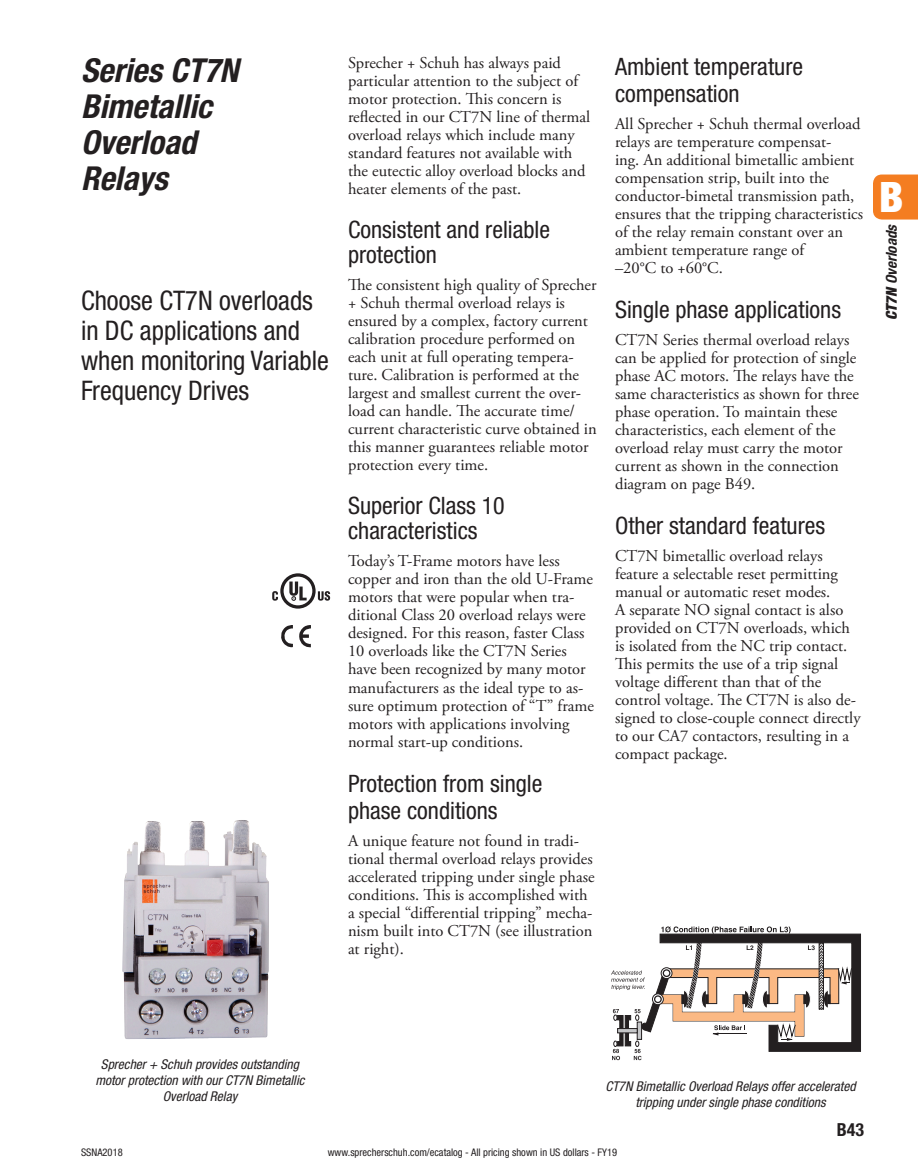
<style>
.page{position:relative;width:918px;height:1175px;background:#fff}
.page>*{position:absolute;margin:0;border:0;box-sizing:border-box;transform-origin:0 0}
.t1{font:900 condensed 42px "Helvetica Neue";color:#fff}
.t2{font:italic 700 condensed 33px/36px "Helvetica Neue";color:#231f20}
.t3{font:condensed 27px/30px "Helvetica Neue";color:#231f20}
.t4{font:condensed 24px/25.5px "Helvetica Neue";color:#231f20}
.t5{font:700 condensed 18px "Helvetica Neue";color:#231f20}
.t6{font:16.5px/18px "Adobe Garamond Pro";color:#231f20}
.t7{font:italic 700 condensed 15px "Helvetica Neue";color:#231f20}
.t8{font:italic condensed 13.5px/16.2px "Helvetica Neue";color:#231f20;text-align:center}
.t9{font:condensed 10.5px "Helvetica Neue";color:#231f20}
.s1{font-weight:900}
</style>
<div class="page">
<div style="left:873px;top:174px;width:45px;height:45px;background:#f47d21"></div>
<svg style="left:281px;top:625px;width:30px;height:22px"></svg>
<img style="left:122px;top:820px;width:147px;height:219px">
<svg style="left:272px;top:573px;width:58px;height:35px"></svg>
<svg style="left:611px;top:926px;width:250px;height:134px"></svg>
<h2 class="t2" style="left:81px;top:52px;width:159px">Series CT7N<br>Bimetallic<br>Overload<br>Relays</h2>
<h3 class="t3" style="left:81px;top:285px;width:249px">Choose CT7N overloads in DC applications and when monitoring Variable<br>Frequency Drives</h3>
<p class="t6" style="left:348px;top:55px;width:244px">Sprecher + Schuh has always paid particular attention to the subject of motor protection. This concern is reflected in our CT7N line of thermal overload relays which include many standard features not available with the eutectic alloy overload blocks and heater elements of the past.</p>
<h3 class="t4" style="left:348px;top:216px;width:204px">Consistent and reliable protection</h3>
<p class="t6" style="left:348px;top:277px;width:250px">The consistent high quality of Sprecher + Schuh thermal overload relays is ensured by a complex, factory current calibration procedure performed on each unit at full operating tempera&shy;ture. Calibration is performed at the largest and smallest current the over&shy;load can handle. The accurate time/ current characteristic curve obtained in this manner guarantees reliable motor protection every time.</p>
<h3 class="t4" style="left:348px;top:492px;width:158px">Superior Class 10 characteristics</h3>
<p class="t6" style="left:348px;top:553px;width:248px">Today’s T-Frame motors have less copper and iron than the old U-Frame motors that were popular when tra&shy;ditional Class 20 overload relays were designed. For this reason, faster Class 10 overloads like the CT7N Series have been recognized by many motor manufacturers as the ideal type to as&shy;sure optimum protection of “T” frame motors with applications involving normal start-up conditions.</p>
<h3 class="t4" style="left:348px;top:769px;width:196px;line-height:27px">Protection from single phase conditions</h3>
<p class="t6" style="left:348px;top:832px;width:248px">A unique feature not found in tradi&shy;tional thermal overload relays provides accelerated tripping under single phase conditions. This is accomplished with a special “differential tripping” mecha&shy;nism built into CT7N (see illustration at right).</p>
<h3 class="t4" style="left:615px;top:53px;width:190px;line-height:27px">Ambient temperature compensation</h3>
<p class="t6" style="left:615px;top:116px;width:250px">All Sprecher + Schuh thermal overload relays are temperature compensat-<br>ing. An additional bimetallic ambient compensation strip, built into the conductor-bimetal transmission path, ensures that the tripping characteristics of the relay remain constant over an ambient temperature range of<br>–20°C to +60°C.</p>
<h3 class="t4" style="left:615px;top:297px;width:228px">Single phase applications</h3>
<p class="t6" style="left:615px;top:332px;width:245px">CT7N Series thermal overload relays can be applied for protection of single phase AC motors. The relays have the same characteristics as shown for three phase operation. To maintain these characteristics, each element of the overload relay must carry the motor current as shown in the connection diagram on page B49.</p>
<h3 class="t4" style="left:615px;top:513px;width:212px">Other standard features</h3>
<p class="t6" style="left:615px;top:548px;width:247px">CT7N bimetallic overload relays feature a selectable reset permitting manual or automatic reset modes.<br>A separate NO signal contact is also provided on CT7N overloads, which is isolated from the NC trip contact.<br>This permits the use of a trip signal voltage different than that of the control voltage. The CT7N is also de&shy;signed to close-couple connect directly to our CA7 contactors, resulting in a compact package.</p>
<h1 class="t1" style="left:879px;top:172px;width:26px">B</h1>
<p class="t7" style="left:882px;top:320px;width:97px;rotate:-90deg"><span class="s1">CT7N</span> Overloads</p>
<p class="t8" style="left:95px;top:1055px;width:211px">Sprecher + Schuh provides outstanding motor protection with our CT7N Bimetallic<br>Overload Relay</p>
<p class="t8" style="left:605px;top:1078px;width:252px">CT7N Bimetallic Overload Relays offer accelerated tripping under single phase conditions</p>
<p class="t5" style="left:837px;top:1119px;width:29px">B43</p>
<p class="t9" style="left:81px;top:1146px;width:43px">SSNA2018</p>
<p class="t9" style="left:304px;top:1146px;width:315px">visit wwww.sprecherschuh.com/ecatalog - All pricing shown in US dollars - FY19</p>
<p class="t9" style="left:342px;top:1146px;width:300px">.sprecherschuh.com/ecatalog for pricing and the most up to date information</p>
</div>
